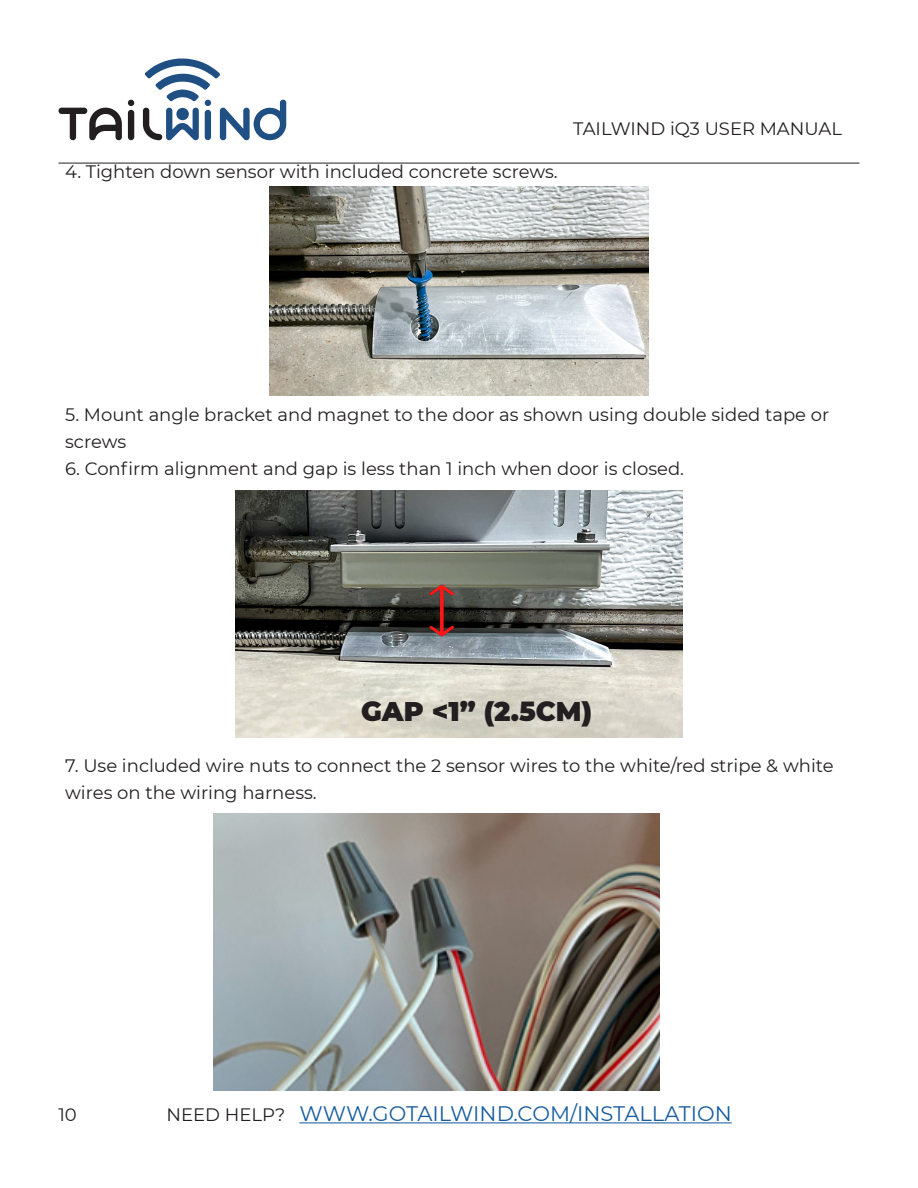
<style>
.page{position:relative;width:918px;height:1188px;background:#fff}
.page>*{position:absolute;margin:0;border:0;box-sizing:border-box;transform-origin:0 0}
.Large{font:900 27px "Montserrat";color:#231f20}
.t1{font:21px "Montserrat";color:#175d9e}
._03_-_Body_Text{font:18px/27px "Montserrat";color:#231f20}
.s1{font-size:18px;color:#231f20}
</style>
<div class="page">
<hr style="left:299px;top:1122px;width:433px;height:1px;background:#175d9e">
<svg style="left:58px;top:108px;width:64px;height:32px"></svg>
<svg style="left:128px;top:100px;width:6px;height:40px"></svg>
<svg style="left:143px;top:58px;width:143px;height:82px"></svg>
<hr style="left:58px;top:163px;width:802px;height:1px;background:#231f20">
<img style="left:270px;top:186px;width:378px;height:210px">
<img style="left:236px;top:490px;width:446px;height:247px">
<img style="left:416px;top:584px;width:54px;height:53px">
<img style="left:214px;top:813px;width:446px;height:278px">
<p class="_03_-_Body_Text" style="left:65px;top:158px;width:494px">4. Tighten down sensor with included concrete screws.</p>
<p class="_03_-_Body_Text" style="left:573px;top:114px;width:271px">TAILWIND iQ3 USER MANUAL</p>
<p class="_03_-_Body_Text" style="left:65px;top:401px;width:766px">5. Mount angle bracket and magnet to the door as shown using double sided tape or screws</p>
<p class="_03_-_Body_Text" style="left:65px;top:455px;width:620px">6. Confirm alignment and gap is less than 1 inch when door is closed.</p>
<p class="Large" style="left:361px;top:691px;width:232px">GAP &lt;1” (2.5CM)</p>
<p class="_03_-_Body_Text" style="left:65px;top:752px;width:770px">7. Use included wire nuts to connect the 2 sensor wires to the white/red stripe &amp; white wires on the wiring harness.</p>
<p class="_03_-_Body_Text" style="left:58px;top:1101px;width:20px">10</p>
<p class="t1" style="left:166px;top:1099px;width:567px"><span class="s1">NEED HELP?</span> WWW.GOTAILWIND.COM/INSTALLATION</p>
</div>
